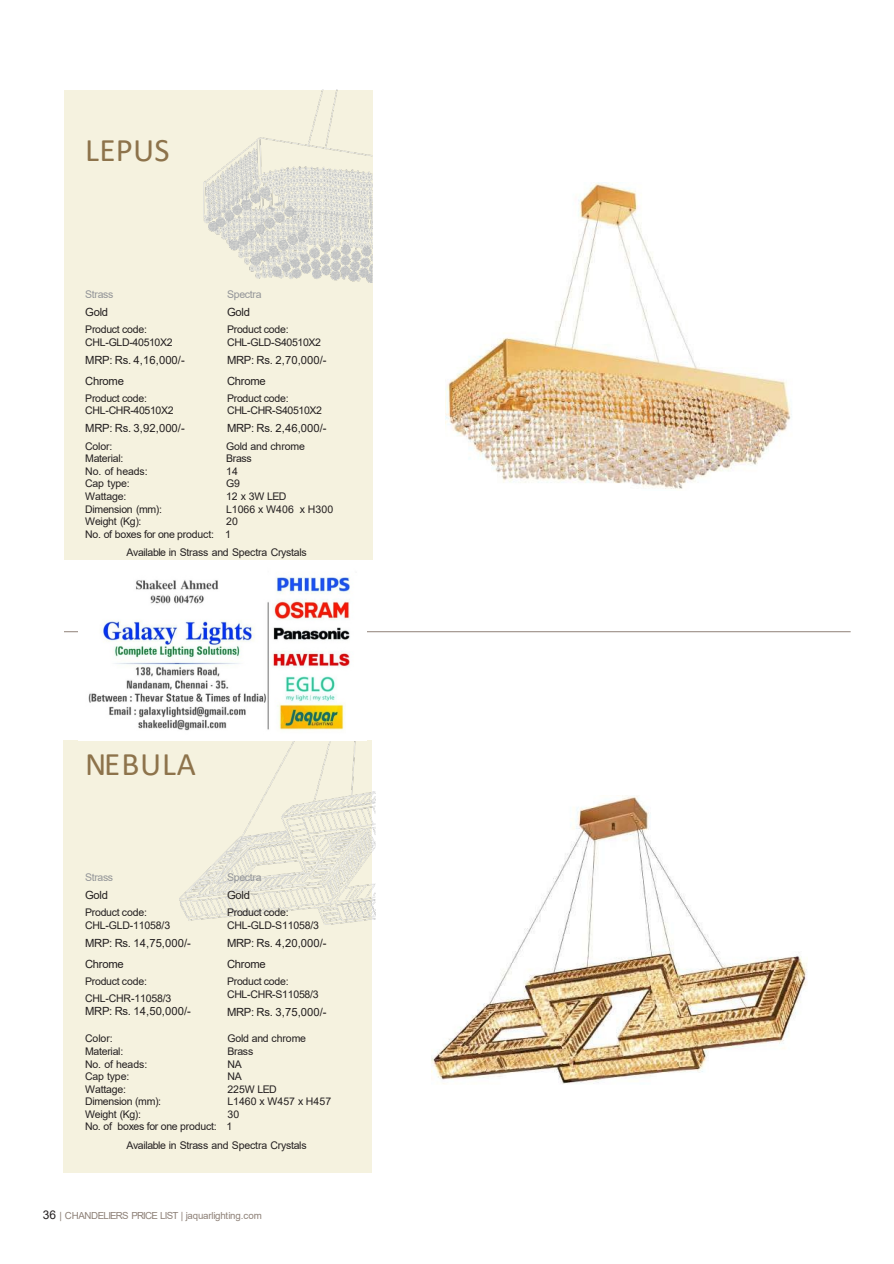
<style>
.page{position:relative;width:894px;height:1264px;background:#fff}
.page>*{position:absolute;margin:0;border:0;box-sizing:border-box;transform-origin:0 0}
.t1{font:33px "Calibri";letter-spacing:.01em;color:#8d734b}
.t2{font:11.25px "Arial";letter-spacing:-.02em;color:#231f20}
.t3{font:11.25px "Arial";letter-spacing:.005em;color:#231f20}
.t4{font:10.5px/12.6px "Arial";letter-spacing:-.025em;color:#231f20}
.t5{font:10.5px/12.6px "Arial";color:#231f20}
.t6{font:10.5px "Arial";letter-spacing:-.03em;color:#939598}
.t7{font:9.75px "Arial";letter-spacing:-.035em;color:#8e8178}
.s1{font-size:12px;color:#231f20}
</style>
<div class="page">
<div style="left:64px;top:90px;width:308px;height:470px;background:#f5f2df"></div>
<img style="left:203px;top:90px;width:170px;height:192px">
<div style="left:64px;top:740px;width:308px;height:432px;background:#f5f2df"></div>
<img style="left:180px;top:740px;width:195px;height:185px">
<img style="left:432px;top:796px;width:375px;height:288px">
<img style="left:446px;top:183px;width:346px;height:306px">
<hr style="left:64px;top:631px;width:787px;height:1px;background:#8f8278">
<img style="left:78px;top:577px;width:288px;height:154px">
<h2 class="t1" style="left:85px;top:127px;width:86px">LEPUS</h2>
<p class="t6" style="left:85px;top:287px;width:30px">Strass</p>
<p class="t2" style="left:85px;top:304px;width:24px">Gold</p>
<p class="t4" style="left:85px;top:323px;width:63px">Product code:</p>
<p class="t4" style="left:85px;top:336px;width:89px">CHL-GLD-40510X2</p>
<p class="t2" style="left:85px;top:352px;width:101px">MRP: Rs. 4,16,000/-</p>
<p class="t2" style="left:85px;top:373px;width:40px">Chrome</p>
<p class="t4" style="left:85px;top:392px;width:63px">Product code:</p>
<p class="t4" style="left:85px;top:404px;width:90px">CHL-CHR-40510X2</p>
<p class="t2" style="left:85px;top:420px;width:101px">MRP: Rs. 3,92,000/-</p>
<p class="t6" style="left:227px;top:287px;width:36px">Spectra</p>
<p class="t2" style="left:227px;top:304px;width:24px">Gold</p>
<p class="t4" style="left:227px;top:323px;width:63px">Product code:</p>
<p class="t4" style="left:227px;top:336px;width:96px">CHL-GLD-S40510X2</p>
<p class="t2" style="left:227px;top:352px;width:101px">MRP: Rs. 2,70,000/-</p>
<p class="t2" style="left:227px;top:373px;width:40px">Chrome</p>
<p class="t4" style="left:227px;top:392px;width:63px">Product code:</p>
<p class="t4" style="left:227px;top:404px;width:97px">CHL-CHR-S40510X2</p>
<p class="t2" style="left:227px;top:420px;width:101px">MRP: Rs. 2,46,000/-</p>
<p class="t4" style="left:85px;top:439px;width:29px">Color:</p>
<p class="t4" style="left:226px;top:439px;width:81px">Gold and chrome</p>
<p class="t4" style="left:85px;top:452px;width:40px">Material:</p>
<p class="t4" style="left:226px;top:452px;width:27px">Brass</p>
<p class="t4" style="left:85px;top:465px;width:64px">No. of heads:</p>
<p class="t4" style="left:226px;top:465px;width:13px">14</p>
<p class="t4" style="left:85px;top:477px;width:46px">Cap type:</p>
<p class="t4" style="left:226px;top:477px;width:16px">G9</p>
<p class="t4" style="left:85px;top:490px;width:43px">Wattage:</p>
<p class="t4" style="left:226px;top:490px;width:62px">12 x 3W LED</p>
<p class="t4" style="left:85px;top:502px;width:78px">Dimension (mm):</p>
<p class="t5" style="left:226px;top:502px;width:109px">L1066 x W406 x H300</p>
<p class="t4" style="left:85px;top:515px;width:58px">Weight (Kg):</p>
<p class="t4" style="left:226px;top:515px;width:13px">20</p>
<p class="t4" style="left:85px;top:528px;width:147px">No. of boxes for one product: 1</p>
<p class="t4" style="left:127px;top:546px;width:182px">Available in Strass and Spectra Crystals</p>
<p class="t1" style="left:85px;top:741px;width:112px">NEBULA</p>
<p class="t6" style="left:85px;top:870px;width:30px">Strass</p>
<p class="t2" style="left:85px;top:887px;width:24px">Gold</p>
<p class="t4" style="left:85px;top:906px;width:63px">Product code:</p>
<p class="t4" style="left:85px;top:919px;width:87px">CHL-GLD-11058/3</p>
<p class="t3" style="left:85px;top:935px;width:107px">MRP: Rs. 14,75,000/-</p>
<p class="t2" style="left:85px;top:956px;width:40px">Chrome</p>
<p class="t4" style="left:85px;top:975px;width:63px">Product code:</p>
<p class="t4" style="left:85px;top:991px;width:88px">CHL-CHR-11058/3</p>
<p class="t3" style="left:85px;top:1003px;width:107px">MRP: Rs. 14,50,000/-</p>
<p class="t4" style="left:85px;top:1032px;width:40px">Color:<br>Material:</p>
<p class="t4" style="left:85px;top:1057px;width:78px">No. of heads:<br>Cap type:<br>Wattage:<br>Dimension (mm):<br>Weight (Kg):</p>
<p class="t6" style="left:227px;top:870px;width:36px">Spectra</p>
<p class="t2" style="left:227px;top:887px;width:24px">Gold</p>
<p class="t4" style="left:227px;top:906px;width:63px">Product code:</p>
<p class="t4" style="left:227px;top:919px;width:93px">CHL-GLD-S11058/3</p>
<p class="t2" style="left:227px;top:935px;width:101px">MRP: Rs. 4,20,000/-</p>
<p class="t2" style="left:227px;top:956px;width:40px">Chrome</p>
<p class="t4" style="left:227px;top:975px;width:63px">Product code:</p>
<p class="t4" style="left:227px;top:987px;width:93px">CHL-CHR-S11058/3</p>
<p class="t2" style="left:227px;top:1004px;width:101px">MRP: Rs. 3,75,000/-</p>
<p class="t4" style="left:227px;top:1032px;width:80px">Gold and chrome<br>Brass</p>
<p class="t4" style="left:227px;top:1057px;width:16px">NA<br>NA</p>
<p class="t4" style="left:227px;top:1083px;width:51px">225W LED</p>
<p class="t5" style="left:227px;top:1095px;width:105px">L1460 x W457 x H457<br>30</p>
<p class="t4" style="left:85px;top:1120px;width:149px">No. of boxes for one product: 1</p>
<p class="t4" style="left:127px;top:1139px;width:182px">Available in Strass and Spectra Crystals</p>
<p class="t7" style="left:43px;top:1208px;width:221px"><span class="s1">36</span> | CHANDELIERS PRICE LIST | jaquarlighting.com</p>
</div>
